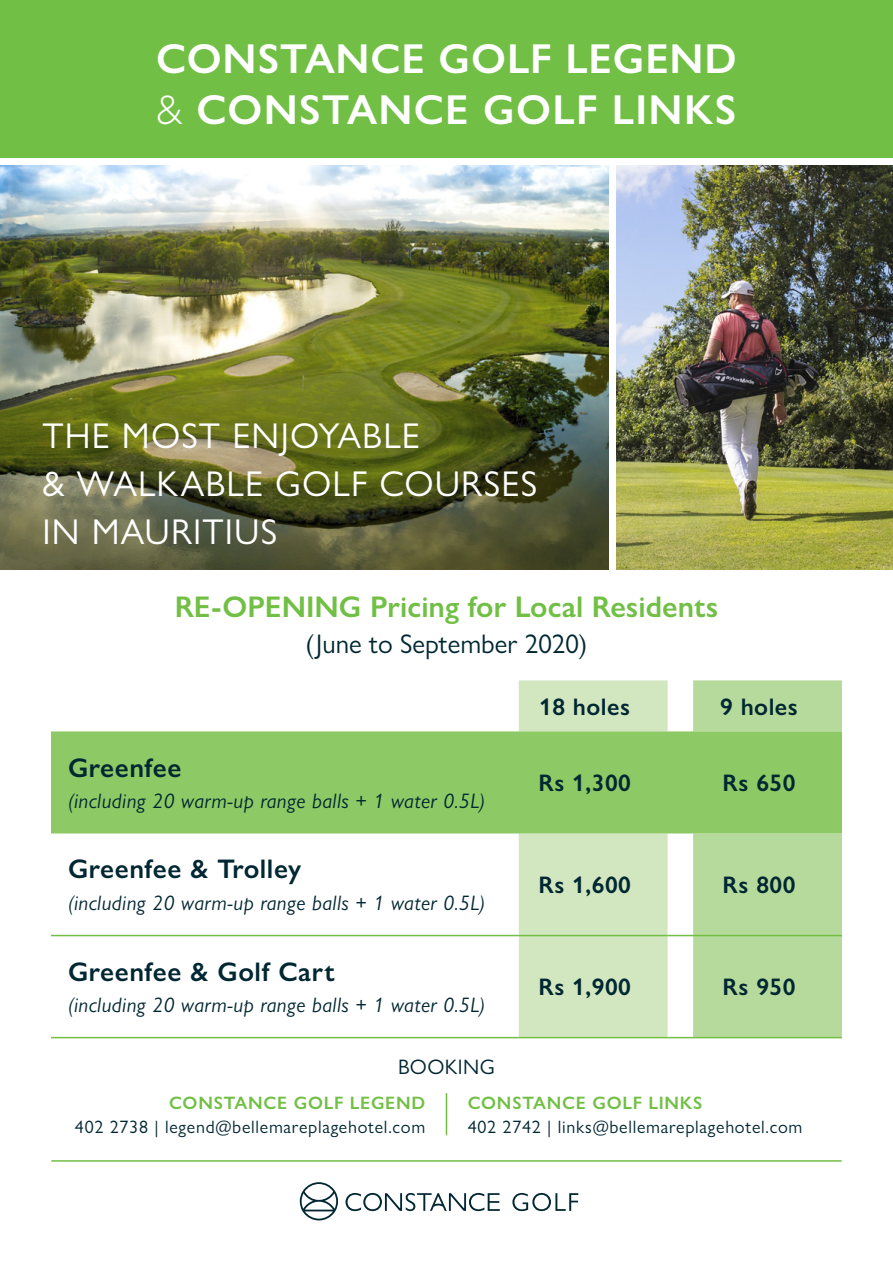
<style>
.page{position:relative;width:893px;height:1263px;background:#fff}
.page>*{position:absolute;margin:0;border:0;box-sizing:border-box;transform-origin:0 0}
.t1{font:600 42px/50.4px "Gill Sans Nova";letter-spacing:.02em;color:#fff}
.t2{font:36px/48px "Gill Sans Nova";letter-spacing:.03em;color:#fff}
.t3{font:600 30px "Gill Sans Nova";color:#71bf44}
.t4{font:600 27px "Gill Sans Nova";letter-spacing:.02em;color:#002732}
.t5{font:27px "Gill Sans Nova";color:#002732}
.t6{font:600 24px "Gill Sans Nova";letter-spacing:.02em;color:#002732}
.t7{font:italic 21px "Gill Sans Nova";letter-spacing:.02em;color:#002732}
.t8{font:21px "Gill Sans Nova";letter-spacing:.02em;color:#002732}
.t9{font:18px "Gill Sans Nova";letter-spacing:.04em;color:#002732}
.t10{font:600 18px "Gill Sans Nova";letter-spacing:.04em;color:#71bf44}
.s1{font-weight:300}
</style>
<div class="page">
<div style="left:0;top:0;width:893px;height:157px;background:#71bf44"></div>
<img style="left:0;top:166px;width:608px;height:404px">
<img style="left:617px;top:166px;width:276px;height:404px">
<svg style="left:512px;top:1193px;width:66px;height:18px"></svg>
<svg style="left:300px;top:1182px;width:38px;height:38px"></svg>
<svg style="left:345px;top:1193px;width:155px;height:18px"></svg>
<div style="left:519px;top:680px;width:149px;height:357px;background:#d2e7c0"></div>
<div style="left:693px;top:680px;width:149px;height:357px;background:#b6da9b"></div>
<div style="left:51px;top:731px;width:791px;height:102px;background:#8dc964"></div>
<hr style="left:51px;top:935px;width:468px;height:1px;background:#71bf44">
<hr style="left:519px;top:935px;width:149px;height:1px;background:#71bf44">
<svg style="left:668px;top:935px;width:25px;height:1px"></svg>
<hr style="left:693px;top:935px;width:149px;height:1px;background:#71bf44">
<hr style="left:51px;top:1037px;width:468px;height:1px;background:#71bf44">
<hr style="left:519px;top:1037px;width:149px;height:1px;background:#71bf44">
<svg style="left:668px;top:1037px;width:25px;height:1px"></svg>
<hr style="left:693px;top:1037px;width:149px;height:1px;background:#71bf44">
<hr style="left:52px;top:1160px;width:789px;height:2px;background:#71bf44">
<hr style="left:446px;top:1094px;width:1px;height:41px;background:#71bf44">
<h1 class="t1" style="left:156px;top:33px;width:582px">CONSTANCE GOLF LEGEND <span class="s1">&amp;</span> CONSTANCE GOLF LINKS</h1>
<h2 class="t2" style="left:43px;top:412px;width:496px">THE MOST ENJOYABLE<br>&amp; WALKABLE GOLF COURSES<br>IN MAURITIUS</h2>
<h3 class="t3" style="left:175px;top:588px;width:545px">RE-OPENING Pricing for Local Residents</h3>
<p class="t5" style="left:305px;top:627px;width:283px">(June to September 2020)</p>
<p class="t4" style="left:68px;top:751px;width:115px">Greenfee</p>
<p class="t7" style="left:68px;top:788px;width:419px">(including 20 warm-up range balls + 1 water 0.5L)</p>
<p class="t4" style="left:68px;top:852px;width:235px">Greenfee &amp; Trolley</p>
<p class="t7" style="left:68px;top:890px;width:419px">(including 20 warm-up range balls + 1 water 0.5L)</p>
<p class="t4" style="left:68px;top:955px;width:268px">Greenfee &amp; Golf Cart</p>
<p class="t7" style="left:68px;top:992px;width:419px">(including 20 warm-up range balls + 1 water 0.5L)</p>
<p class="t6" style="left:539px;top:692px;width:92px">18 holes</p>
<p class="t6" style="left:720px;top:692px;width:79px">9 holes</p>
<p class="t6" style="left:538px;top:768px;width:94px">Rs 1,300</p>
<p class="t6" style="left:722px;top:768px;width:75px">Rs 650</p>
<p class="t6" style="left:538px;top:870px;width:94px">Rs 1,600</p>
<p class="t6" style="left:722px;top:870px;width:75px">Rs 800</p>
<p class="t6" style="left:538px;top:972px;width:94px">Rs 1,900</p>
<p class="t6" style="left:722px;top:972px;width:75px">Rs 950</p>
<p class="t8" style="left:398px;top:1054px;width:98px">BOOKING</p>
<p class="t10" style="left:169px;top:1091px;width:258px">CONSTANCE GOLF LEGEND</p>
<p class="t9" style="left:75px;top:1115px;width:352px">402 2738 | legend@bellemareplagehotel.com</p>
<p class="t10" style="left:468px;top:1091px;width:236px">CONSTANCE GOLF LINKS</p>
<p class="t9" style="left:468px;top:1115px;width:336px">402 2742 | links@bellemareplagehotel.com</p>
</div>
